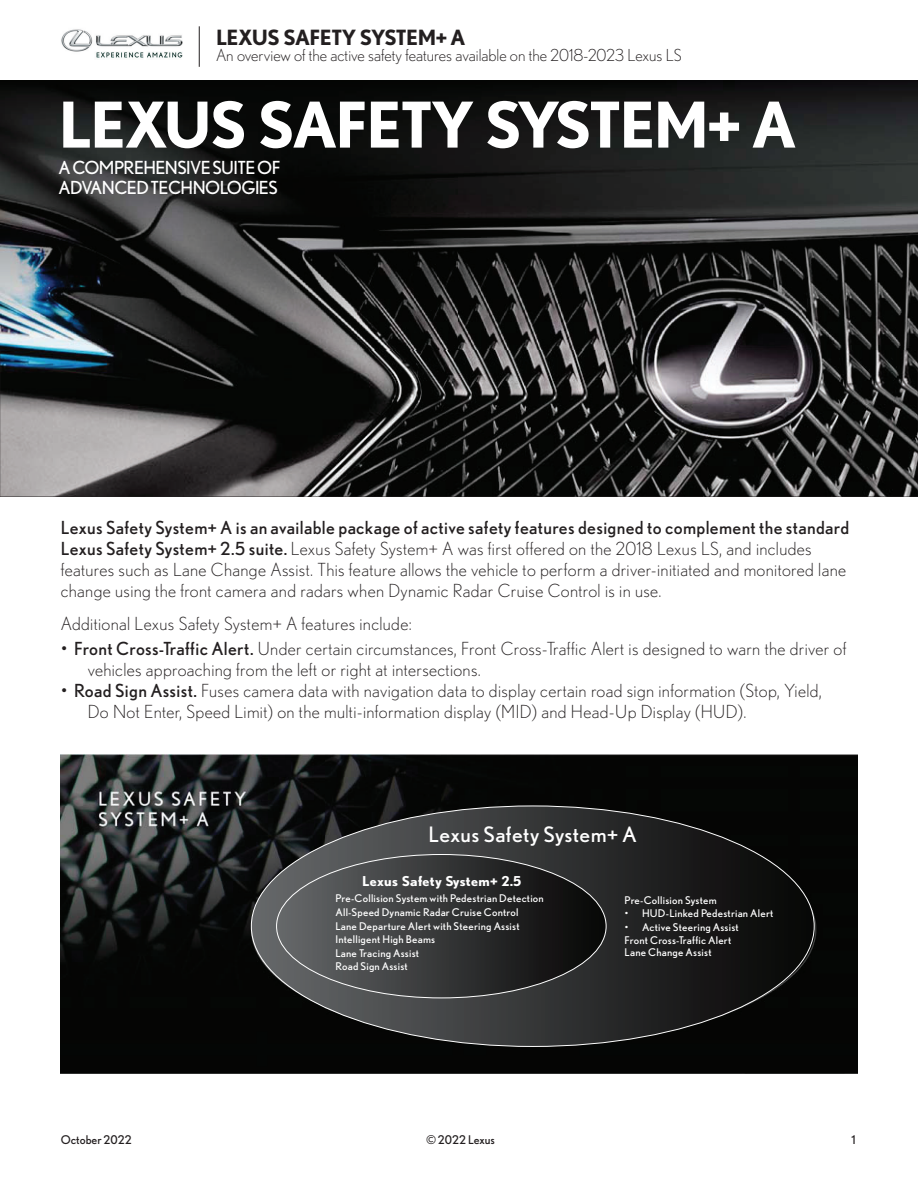
<style>
.page{position:relative;width:918px;height:1188px;background:#fff}
.page>*{position:absolute;margin:0;border:0;box-sizing:border-box;transform-origin:0 0}
.t1{font:700 63px "Nobel";letter-spacing:-.03em;color:#fff}
.t2{font:21.15px "Nobel";letter-spacing:.02em;color:#fff}
.t3{font:700 21px "Nobel";letter-spacing:-.025em;color:#231f20}
.t4{font:300 18px/21px "Nobel";letter-spacing:.02em;color:#231f20}
.t5{font:18px/19.5px "Nobel";letter-spacing:-.03em;color:#fff}
.t6{font:300 16.5px "Nobel";color:#231f20}
.t7{font:700 13.65px "Nobel";letter-spacing:.02em;color:#fff}
.t8{font:12px "Nobel";color:#231f20}
.t9{font:10.65px/13.6px "Nobel";letter-spacing:.02em;color:#fff}
.s1{font-weight:400}
</style>
<div class="page">
<hr style="left:199px;top:26px;width:1px;height:41px;background:#231f20">
<img style="left:61px;top:29px;width:121px;height:29px">
<img style="left:61px;top:755px;width:796px;height:319px">
<svg style="left:251px;top:806px;width:563px;height:240px;background:#222"></svg>
<svg style="left:277px;top:855px;width:329px;height:143px;background:#3a3c3c"></svg>
<img style="left:0;top:349px;width:918px;height:148px">
<img style="left:0;top:81px;width:918px;height:268px">
<p class="t3" style="left:216px;top:25px;width:251px">LEXUS SAFETY SYSTEM+ A</p>
<p class="t6" style="left:216px;top:45px;width:467px">An overview of the active safety features available on the 2018-2023 Lexus LS</p>
<h1 class="t1" style="left:59px;top:87px;width:739px">LEXUS SAFETY SYSTEM+ A</h1>
<p class="t5" style="left:59px;top:158px;width:223px">A COMPREHENSIVE SUITE OF<br>ADVANCED TECHNOLOGIES</p>
<p class="t4" style="left:61px;top:517px;width:790px"><span class="s1">Lexus Safety System+ A is an available package of active safety features designed to complement the standard Lexus Safety System+ 2.5 suite.</span> Lexus Safety System+ A was first offered on the 2018 Lexus LS, and includes features such as Lane Change Assist. This feature allows the vehicle to perform a driver-initiated and monitored lane change using the front camera and radars when Dynamic Radar Cruise Control is in use.</p>
<p class="t4" style="left:61px;top:613px;width:352px">Additional Lexus Safety System+ A features include:</p>
<p class="t4" style="left:88px;top:638px;width:760px;text-indent:-27px"><span class="s1">• Front Cross-Traffic Alert.</span> Under certain circumstances, Front Cross-Traffic Alert is designed to warn the driver of vehicles approaching from the left or right at intersections.</p>
<p class="t4" style="left:88px;top:680px;width:736px;text-indent:-27px"><span class="s1">• Road Sign Assist.</span> Fuses camera data with navigation data to display certain road sign information (Stop, Yield,<br>Do Not Enter, Speed Limit) on the multi-information display (MID) and Head-Up Display (HUD).</p>
<p class="t2" style="left:429px;top:823px;width:210px">Lexus Safety System+ A</p>
<p class="t7" style="left:362px;top:873px;width:161px">Lexus Safety System+ 2.5</p>
<p class="t9" style="left:335px;top:892px;width:210px">Pre-Collision System with Pedestrian Detection<br>All-Speed Dynamic Radar Cruise Control<br>Lane Departure Alert with Steering Assist<br>Intelligent High Beams<br>Lane Tracing Assist<br>Road Sign Assist</p>
<p class="t9" style="left:625px;top:893px;width:94px">Pre-Collision System</p>
<p class="t9" style="left:625px;top:907px;width:150px">• HUD-Linked Pedestrian Alert</p>
<p class="t9" style="left:625px;top:921px;width:116px;line-height:12.8px">• Active Steering Assist<br>Front Cross-Traffic Alert<br>Lane Change Assist</p>
<p class="t8" style="left:61px;top:1132px;width:73px">October 2022</p>
<p class="t8" style="left:426px;top:1132px;width:70px">© 2022 Lexus</p>
<p class="t8" style="left:852px;top:1132px;width:6px">1</p>
</div>
